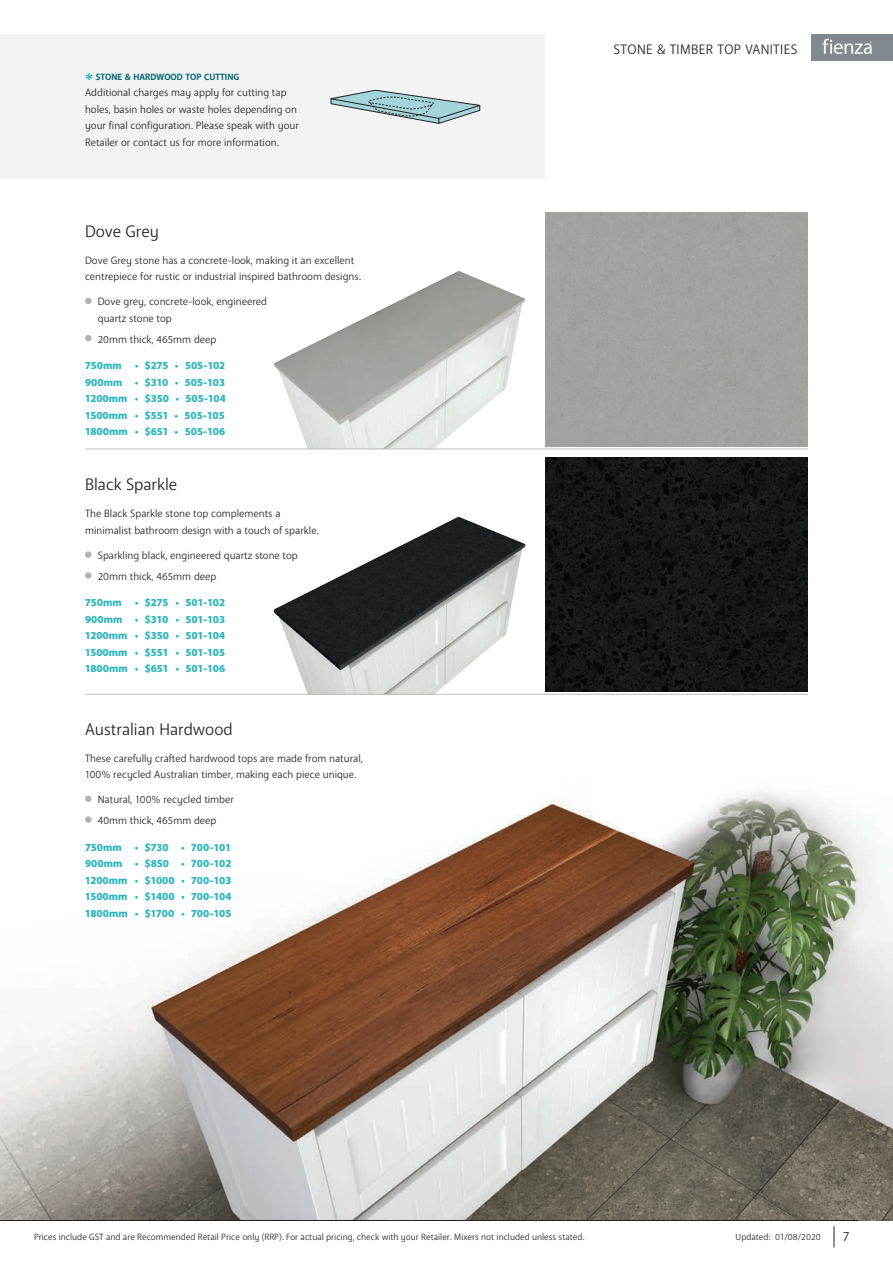
<style>
.page{position:relative;width:893px;height:1263px;background:#fff}
.page>*{position:absolute;margin:0;border:0;box-sizing:border-box;transform-origin:0 0}
.Product_SUB_Title{font:16.5px "Anago";color:#231f20}
.t1{font:13.5px "Anago";letter-spacing:.025em;color:#231f20}
.BODY{font:10.5px/16.5px "Anago";color:#231f20}
.PRICE_for_Vanities_o{font:900 10.5px "Anago";color:#2eb5bc}
.t2{font:9px "Anago";color:#231f20}
.t3{font:700 9px "Anago";color:#086871}
.s1{font-size:18px;color:#2eb5bc}
.s2{font-weight:500;font-size:9px;color:#b0b1b5}
</style>
<div class="page">
<img style="left:0;top:789px;width:893px;height:431px">
<img style="left:545px;top:458px;width:263px;height:234px">
<img style="left:273px;top:516px;width:252px;height:178px">
<hr style="left:85px;top:694px;width:723px;height:1px;background:#bcbdc0">
<img style="left:273px;top:271px;width:252px;height:178px">
<hr style="left:85px;top:449px;width:723px;height:1px;background:#bcbdc0">
<div style="left:0;top:34px;width:544px;height:145px;background:#f2f3f4"></div>
<svg style="left:330px;top:89px;width:150px;height:35px"></svg>
<div style="left:811px;top:34px;width:82px;height:27px;background:#81898e"></div>
<svg style="left:822px;top:39px;width:50px;height:15px"></svg>
<svg style="left:834px;top:1226px;width:1px;height:21px"></svg>
<hr style="left:0;top:1220px;width:859px;height:1px;background:#231f20">
<p class="t3" style="left:85px;top:71px;width:156px"><span class="s1">*</span> STONE &amp; HARDWOOD TOP CUTTING</p>
<p class="BODY" style="left:85px;top:84px;width:215px">Additional charges may apply for cutting tap holes, basin holes or waste holes depending on your final configuration. Please speak with your Retailer or contact us for more information.</p>
<p class="Product_SUB_Title" style="left:85px;top:221px;width:75px">Dove Grey</p>
<p class="BODY" style="left:85px;top:252px;width:278px">Dove Grey stone has a concrete-look, making it an excellent centrepiece for rustic or industrial inspired bathroom designs.</p>
<p class="BODY" style="left:98px;top:294px;width:171px;text-indent:-13px"><span class="s2">●</span> Dove grey, concrete-look, engineered quartz stone top</p>
<p class="BODY" style="left:85px;top:331px;width:133px"><span class="s2">●</span> 20mm thick, 465mm deep</p>
<p class="PRICE_for_Vanities_o" style="left:85px;top:359px;width:142px">750mm • $275 • 505-102</p>
<p class="PRICE_for_Vanities_o" style="left:85px;top:376px;width:142px">900mm • $310 • 505-103</p>
<p class="PRICE_for_Vanities_o" style="left:85px;top:392px;width:142px">1200mm • $350 • 505-104</p>
<p class="PRICE_for_Vanities_o" style="left:85px;top:409px;width:141px">1500mm • $551 • 505-105</p>
<p class="PRICE_for_Vanities_o" style="left:85px;top:425px;width:142px">1800mm • $651 • 505-106</p>
<p class="Product_SUB_Title" style="left:85px;top:474px;width:94px">Black Sparkle</p>
<p class="BODY" style="left:85px;top:506px;width:235px">The Black Sparkle stone top complements a minimalist bathroom design with a touch of sparkle.</p>
<p class="BODY" style="left:85px;top:547px;width:214px"><span class="s2">●</span> Sparkling black, engineered quartz stone top</p>
<p class="BODY" style="left:85px;top:568px;width:133px"><span class="s2">●</span> 20mm thick, 465mm deep</p>
<p class="PRICE_for_Vanities_o" style="left:85px;top:596px;width:142px">750mm • $275 • 501-102</p>
<p class="PRICE_for_Vanities_o" style="left:85px;top:613px;width:142px">900mm • $310 • 501-103</p>
<p class="PRICE_for_Vanities_o" style="left:85px;top:629px;width:142px">1200mm • $350 • 501-104</p>
<p class="PRICE_for_Vanities_o" style="left:85px;top:646px;width:142px">1500mm • $551 • 501-105</p>
<p class="PRICE_for_Vanities_o" style="left:85px;top:662px;width:142px">1800mm • $651 • 501-106</p>
<p class="Product_SUB_Title" style="left:85px;top:718px;width:149px">Australian Hardwood</p>
<p class="BODY" style="left:85px;top:750px;width:279px">These carefully crafted hardwood tops are made from natural,<br>100% recycled Australian timber, making each piece unique.</p>
<p class="BODY" style="left:85px;top:791px;width:150px"><span class="s2">●</span> Natural, 100% recycled timber</p>
<p class="BODY" style="left:85px;top:812px;width:133px"><span class="s2">●</span> 40mm thick, 465mm deep</p>
<p class="PRICE_for_Vanities_o" style="left:85px;top:840px;width:147px">750mm • $730 • 700-101</p>
<p class="PRICE_for_Vanities_o" style="left:85px;top:857px;width:148px">900mm • $850 • 700-102</p>
<p class="PRICE_for_Vanities_o" style="left:85px;top:873px;width:148px">1200mm • $1000 • 700-103</p>
<p class="PRICE_for_Vanities_o" style="left:85px;top:890px;width:148px">1500mm • $1400 • 700-104</p>
<p class="PRICE_for_Vanities_o" style="left:85px;top:906px;width:148px">1800mm • $1700 • 700-105</p>
<p class="t1" style="left:613px;top:41px;width:185px">STONE &amp; TIMBER TOP VANITIES</p>
<p class="t2" style="left:34px;top:1231px;width:552px">Prices include GST and are Recommended Retail Price only (RRP). For actual pricing, check with your Retailer. Mixers not included unless stated.</p>
<p class="t2" style="left:736px;top:1231px;width:87px">Updated: 01/08/2020</p>
<p class="t1" style="left:843px;top:1227px;width:8px">7</p>
</div>
